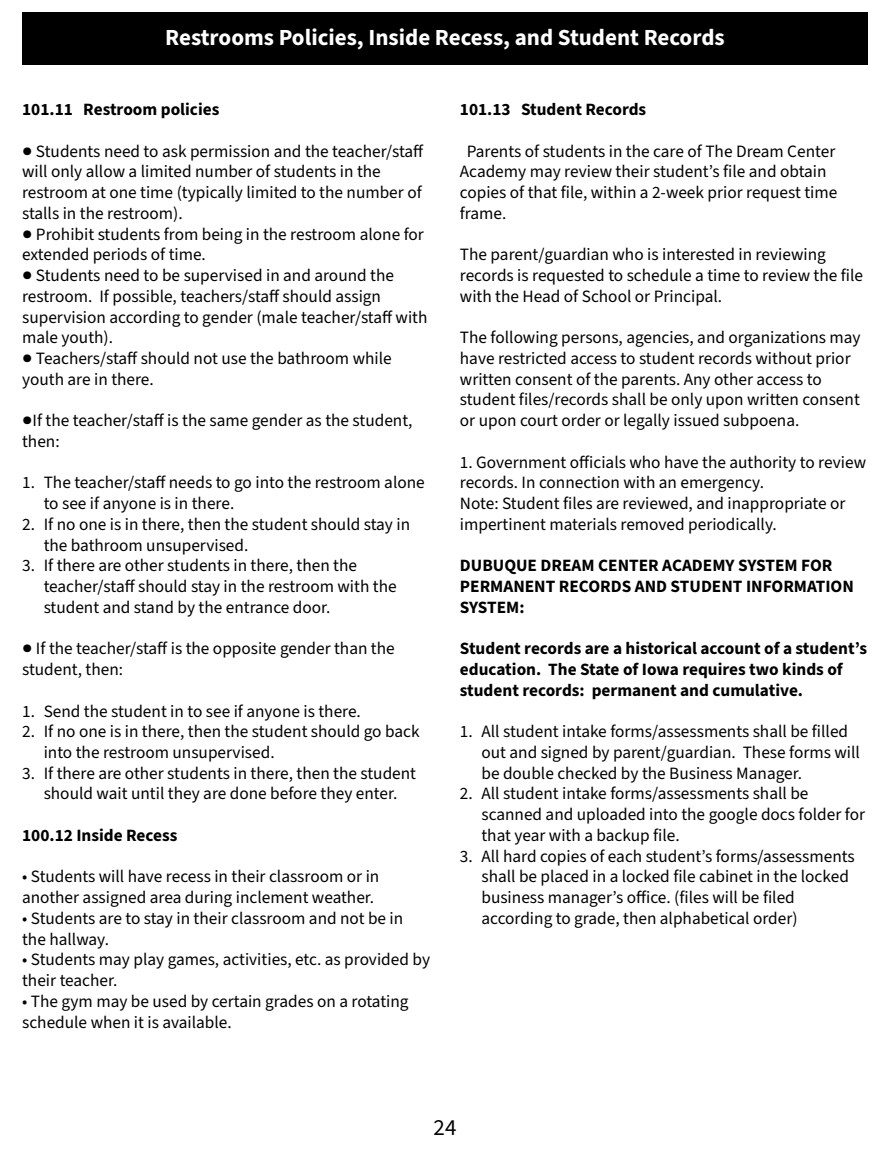
<style>
.page{position:relative;width:890px;height:1152px;background:#fff}
.page>*{position:absolute;margin:0;border:0;box-sizing:border-box;transform-origin:0 0}
.t1{font:700 23.2px "Source Sans 3";color:#fff}
.t2{font:23.2px "Source Sans 3";color:#000}
.t3{font:17.2px/20.8px "Source Sans 3";color:#000}
.t4{font:700 17.2px/20.8px "Source Sans 3";color:#000}
</style>
<div class="page">
<div style="left:22px;top:12px;width:846px;height:53px;background:#000"></div>
<h1 class="t1" style="left:165px;top:22px;width:561px">Restrooms Policies, Inside Recess, and Student Records</h1>
<p class="t4" style="left:22px;top:99px;width:199px">101.11 Restroom policies</p>
<p class="t3" style="left:22px;top:141px;width:403px">● Students need to ask permission and the teacher/staff will only allow a limited number of students in the restroom at one time (typically limited to the number of stalls in the restroom).</p>
<p class="t3" style="left:22px;top:223px;width:403px">● Prohibit students from being in the restroom alone for extended periods of time.</p>
<p class="t3" style="left:22px;top:265px;width:407px">● Students need to be supervised in and around the restroom. If possible, teachers/staff should assign supervision according to gender (male teacher/staff with male youth).</p>
<p class="t3" style="left:22px;top:348px;width:371px">● Teachers/staff should not use the bathroom while youth are in there.</p>
<p class="t3" style="left:22px;top:410px;width:392px">●If the teacher/staff is the same gender as the student, then:</p>
<p class="t3" style="left:44px;top:472px;width:383px;text-indent:-22px">1. The teacher/staff needs to go into the restroom alone to see if anyone is in there.</p>
<p class="t3" style="left:44px;top:514px;width:368px;text-indent:-22px">2. If no one is in there, then the student should stay in the bathroom unsupervised.</p>
<p class="t3" style="left:44px;top:555px;width:355px;text-indent:-22px">3. If there are other students in there, then the teacher/staff should stay in the restroom with the student and stand by the entrance door.</p>
<p class="t3" style="left:22px;top:638px;width:374px">● If the teacher/staff is the opposite gender than the student, then:</p>
<p class="t3" style="left:22px;top:700px;width:340px">1. Send the student in to see if anyone is there.</p>
<p class="t3" style="left:44px;top:721px;width:377px;text-indent:-22px">2. If no one is in there, then the student should go back into the restroom unsupervised.</p>
<p class="t3" style="left:22px;top:763px;width:395px;text-align:center">3. If there are other students in there, then the student should wait until they are done before they enter.</p>
<p class="t4" style="left:22px;top:825px;width:157px">100.12 Inside Recess</p>
<p class="t3" style="left:22px;top:866px;width:359px">• Students will have recess in their classroom or in another assigned area during inclement weather.</p>
<p class="t3" style="left:22px;top:908px;width:383px">• Students are to stay in their classroom and not be in the hallway.</p>
<p class="t3" style="left:22px;top:949px;width:409px">• Students may play games, activities, etc. as provided by their teacher.</p>
<p class="t3" style="left:22px;top:991px;width:388px">• The gym may be used by certain grades on a rotating schedule when it is available.</p>
<p class="t4" style="left:460px;top:99px;width:188px">101.13 Student Records</p>
<p class="t3" style="left:460px;top:141px;width:379px;text-indent:7px">Parents of students in the care of The Dream Center Academy may review their student’s file and obtain copies of that file, within a 2-week prior request time frame.</p>
<p class="t3" style="left:460px;top:244px;width:405px">The parent/guardian who is interested in reviewing records is requested to schedule a time to review the file with the Head of School or Principal.</p>
<p class="t3" style="left:460px;top:327px;width:402px">The following persons, agencies, and organizations may have restricted access to student records without prior written consent of the parents. Any other access to student files/records shall be only upon written consent or upon court order or legally issued subpoena.</p>
<p class="t3" style="left:460px;top:452px;width:408px">1. Government officials who have the authority to review records. In connection with an emergency.<br>Note: Student files are reviewed, and inappropriate or impertinent materials removed periodically.</p>
<p class="t4" style="left:460px;top:555px;width:395px">DUBUQUE DREAM CENTER ACADEMY SYSTEM FOR<br>PERMANENT RECORDS AND STUDENT INFORMATION<br>SYSTEM:</p>
<p class="t4" style="left:460px;top:638px;width:409px">Student records are a historical account of a student’s education. The State of Iowa requires two kinds of student records: permanent and cumulative.</p>
<p class="t3" style="left:481px;top:721px;width:380px;text-indent:-22px">1. All student intake forms/assessments shall be filled out and signed by parent/guardian. These forms will be double checked by the Business Manager.</p>
<p class="t3" style="left:481px;top:783px;width:385px;text-indent:-22px">2. All student intake forms/assessments shall be scanned and uploaded into the google docs folder for that year with a backup file.</p>
<p class="t3" style="left:481px;top:846px;width:375px;text-indent:-22px">3. All hard copies of each student’s forms/assessments shall be placed in a locked file cabinet in the locked business manager’s office. (files will be filed according to grade, then alphabetical order)</p>
<h1 class="t2" style="left:434px;top:1112px;width:24px">24</h1>
</div>
